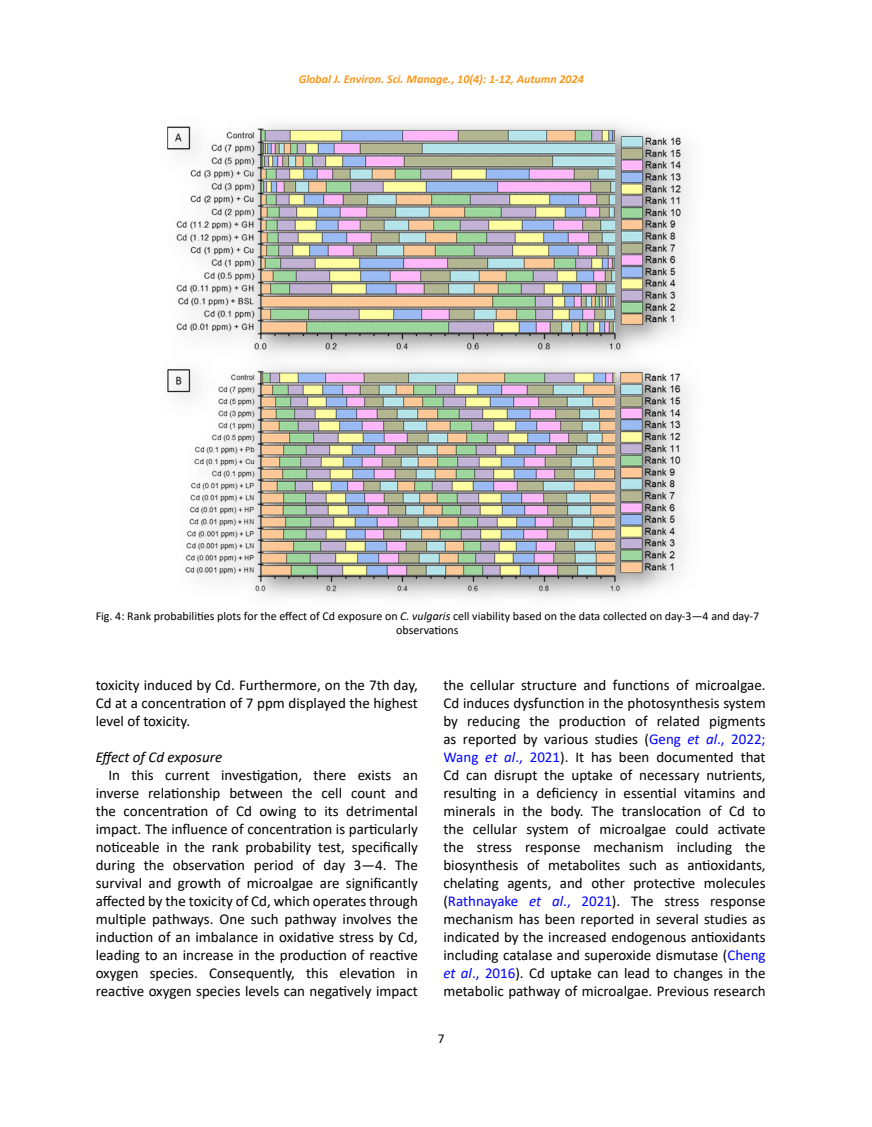
<style>
.page{position:relative;width:872px;height:1127px;background:#fff}
.page>*{position:absolute;margin:0;border:0;box-sizing:border-box;transform-origin:0 0}
.t1{font:15px/18px "Calibri";color:#000;text-align:justify}
.t2{font:italic 15px "Calibri";color:#000}
.t3{font:13.5px "Calibri";color:#000}
.t4{font:12px/14.4px "Calibri";color:#000;text-align:center}
.t5{font:italic 700 12px "Calibri";color:#f8991d}
.s1{font-style:italic}
.s2{color:#00f}
.s3{font-style:italic;color:#00f}
</style>
<div class="page">
<img style="left:167px;top:124px;width:522px;height:475px">
<p class="t5" style="left:299px;top:70px;width:287px">Global J. Environ. Sci. Manage., 10(4): 1-12, Autumn 2024</p>
<p class="t4" style="left:96px;top:608px;width:665px">Fig. 4: Rank probabilities plots for the effect of Cd exposure on <span class="s1">C. vulgaris</span> cell viability based on the data collected on day-3—4 and day-7 observations</p>
<p class="t1" style="left:96px;top:675px;width:324px">toxicity induced by Cd. Furthermore, on the 7th day, Cd at a concentration of 7 ppm displayed the highest level of toxicity.</p>
<p class="t2" style="left:96px;top:746px;width:128px">Effect of Cd exposure</p>
<p class="t1" style="left:96px;top:765px;width:324px;text-indent:13px">In this current investigation, there exists an inverse relationship between the cell count and the concentration of Cd owing to its detrimental impact. The influence of concentration is particularly noticeable in the rank probability test, specifically during the observation period of day 3—4. The survival and growth of microalgae are significantly affected by the toxicity of Cd, which operates through multiple pathways. One such pathway involves the induction of an imbalance in oxidative stress by Cd, leading to an increase in the production of reactive oxygen species. Consequently, this elevation in reactive oxygen species levels can negatively impact</p>
<p class="t1" style="left:443px;top:675px;width:324px">the cellular structure and functions of microalgae.<br>Cd induces dysfunction in the photosynthesis system by reducing the production of related pigments as reported by various studies (<span class="s2">Geng</span> <span class="s3">et al</span><span class="s2">., 2022; Wang</span> <span class="s3">et al</span><span class="s2">., 2021</span>). It has been documented that Cd can disrupt the uptake of necessary nutrients, resulting in a deficiency in essential vitamins and minerals in the body. The translocation of Cd to the cellular system of microalgae could activate the stress response mechanism including the biosynthesis of metabolites such as antioxidants, chelating agents, and other protective molecules (<span class="s2">Rathnayake</span> <span class="s3">et al</span><span class="s2">., 2021</span>). The stress response mechanism has been reported in several studies as indicated by the increased endogenous antioxidants including catalase and superoxide dismutase (<span class="s2">Cheng </span><span class="s3">et al</span><span class="s2">., 2016</span>). Cd uptake can lead to changes in the metabolic pathway of microalgae. Previous research</p>
<p class="t3" style="left:438px;top:1029px;width:8px">7</p>
</div>
